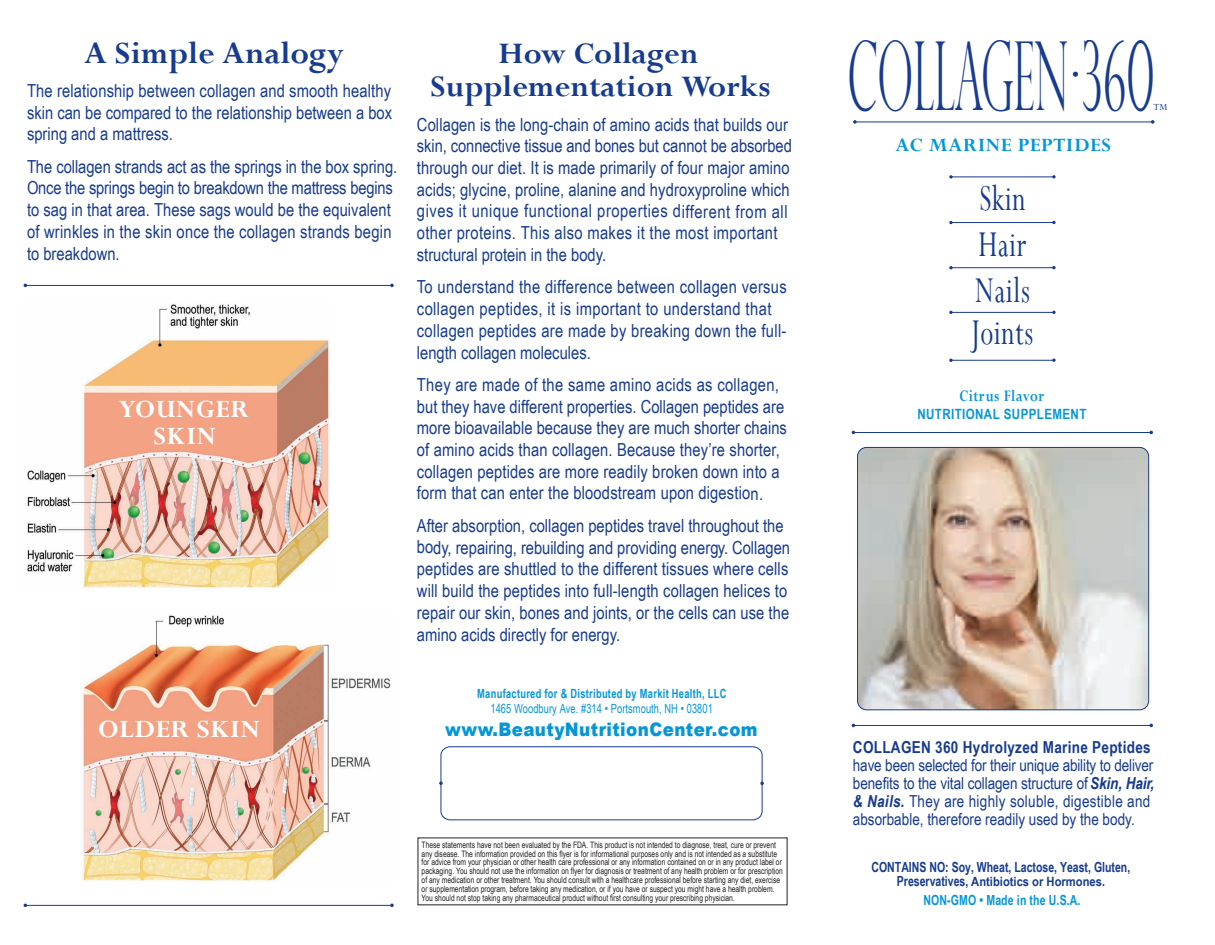
<style>
.page{position:relative;width:1215px;height:945px;background:#fff}
.page>*{position:absolute;margin:0;border:0;box-sizing:border-box;transform-origin:0 0}
.t1{font:300 95.4px "Perpetua Titling";color:#173b8e;scale:.44 1}
.t2{font:40.65px/45.6px "Perpetua";letter-spacing:.03em;color:#173b8e;text-align:justify;scale:.7 1}
.t3{font:700 34.5px "Perpetua";color:#173b8e}
.t4{font:700 33.3px/33px "Perpetua";color:#173b8e;text-align:center}
.t5{font:700 27.75px/27px "Perpetua";letter-spacing:.025em;color:#fff;text-align:center}
.t6{font:700 21px "Perpetua";letter-spacing:.035em;color:#0696d7}
.t7{font:900 18.75px "Arial";letter-spacing:.025em;color:#0696d7;scale:.89 1}
.t8{font:18px/21.8px "Arial Narrow";letter-spacing:.005em;color:#173b8e}
.t9{font:700 18px "Perpetua";letter-spacing:.04em;color:#0696d7;scale:.79 1}
.t10{font:16.5px/18px "Arial Narrow";letter-spacing:-.005em;color:#173b8e}
.t11{font:700 16.5px "Arial Narrow";letter-spacing:.02em;color:#173b8e}
.t12{font:700 14.1px "Arial Narrow";letter-spacing:.025em;color:#0696d7}
.t13{font:700 13.95px "Arial Narrow";color:#173b8e;scale:.92 1}
.t14{font:700 13.95px "Arial Narrow";letter-spacing:.01em;color:#0696d7;scale:.92 1}
.t15{font:700 12.75px "Arial Narrow";letter-spacing:.025em;color:#0696d7;scale:.89 1}
.t16{font:12.75px "Arial Narrow";letter-spacing:.005em;color:#0696d7;scale:.89 1}
.t17{font:700 12.75px "Arial Narrow";color:#173b8e;scale:1.07 1}
.t18{font:10.5px "Perpetua";color:#173b8e}
.t19{font:8.85px/8.9px "Arial Narrow";color:#231f20;scale:.93 1}
.s1{font-weight:700;font-style:italic}
.s2{font-size:13.95px}
</style>
<div class="page">
<svg style="left:853px;top:120px;width:302px;height:4px"></svg>
<svg style="left:24px;top:284px;width:370px;height:3px"></svg>
<svg style="left:24px;top:904px;width:370px;height:3px"></svg>
<svg style="left:852px;top:431px;width:301px;height:3px"></svg>
<svg style="left:852px;top:724px;width:301px;height:3px"></svg>
<svg style="left:949px;top:175px;width:107px;height:4px"></svg>
<svg style="left:949px;top:221px;width:107px;height:3px"></svg>
<svg style="left:949px;top:266px;width:107px;height:3px"></svg>
<svg style="left:949px;top:311px;width:107px;height:3px"></svg>
<svg style="left:949px;top:359px;width:107px;height:3px"></svg>
<svg style="left:1073px;top:72px;width:5px;height:5px"></svg>
<svg style="left:439px;top:746px;width:325px;height:74px"></svg>
<img style="left:27px;top:303px;width:302px;height:285px">
<img style="left:81px;top:614px;width:310px;height:268px">
<svg style="left:857px;top:447px;width:292px;height:263px;background:#c7bcb0"></svg>
<h3 class="t3" style="left:84px;top:31px;width:261px">A Simple Analogy</h3>
<p class="t8" style="left:27px;top:79px;width:367px;text-align:justify">The relationship between collagen and smooth healthy skin can be compared to the relationship between a box spring and a mattress.</p>
<p class="t8" style="left:27px;top:155px;width:372px">The collagen strands act as the springs in the box spring.<br>Once the springs begin to breakdown the mattress begins to sag in that area. These sags would be the equivalent of wrinkles in the skin once the collagen strands begin to breakdown.</p>
<h3 class="t5" style="left:119px;top:395px;width:131px">YOUNGER<br>SKIN</h3>
<h3 class="t5" style="left:98px;top:715px;width:163px">OLDER SKIN</h3>
<h3 class="t4" style="left:430px;top:36px;width:342px">How Collagen<br>Supplementation Works</h3>
<p class="t8" style="left:417px;top:113px;width:377px">Collagen is the long-chain of amino acids that builds our skin, connective tissue and bones but cannot be absorbed through our diet. It is made primarily of four major amino acids; glycine, proline, alanine and hydroxyproline which gives it unique functional properties different from all other proteins. This also makes it the most important structural protein in the body.</p>
<p class="t8" style="left:417px;top:275px;width:371px">To understand the difference between collagen versus collagen peptides, it is important to understand that collagen peptides are made by breaking down the full&shy;length collagen molecules.</p>
<p class="t8" style="left:417px;top:373px;width:372px">They are made of the same amino acids as collagen, but they have different properties. Collagen peptides are more bioavailable because they are much shorter chains of amino acids than collagen. Because they’re shorter, collagen peptides are more readily broken down into a form that can enter the bloodstream upon digestion.</p>
<p class="t8" style="left:417px;top:514px;width:375px">After absorption, collagen peptides travel throughout the body, repairing, rebuilding and providing energy. Collagen peptides are shuttled to the different tissues where cells will build the peptides into full-length collagen helices to repair our skin, bones and joints, or the cells can use the amino acids directly for energy.</p>
<p class="t15" style="left:477px;top:684px;width:281px">Manufactured for &amp; Distributed by Markit Health, LLC</p>
<p class="t16" style="left:490px;top:699px;width:252px">1465 Woodbury Ave. #314 • Portsmouth, NH • 03801</p>
<p class="t7" style="left:445px;top:715px;width:352px">www.BeautyNutritionCenter.com</p>
<p class="t19" style="left:422px;top:840px;width:390px">These statements have not been evaluated by the FDA. This product is not intended to diagnose, treat, cure or prevent any disease. The information provided on this flyer is for informational purposes only and is not intended as a substitute for advice from your physician or other health care professional or any information contained on or in any product label or packaging. You should not use the information on flyer for diagnosis or treatment of any health problem or for prescription of any medication or other treatment. You should consult with a healthcare professional before starting any diet, exercise or supplementation program, before taking any medication, or if you have or suspect you might have a health problem.<br>You should not stop taking any pharmaceutical product without first consulting your prescribing physician.</p>
<h1 class="t1" style="left:848px;top:18px;width:699px">COLLAGEN 360</h1>
<p class="t18" style="left:1154px;top:100px;width:15px">TM</p>
<p class="t6" style="left:895px;top:131px;width:217px">AC MARINE PEPTIDES</p>
<h2 class="t2" style="left:975px;top:175px;width:80px">Skin Hair Nails</h2>
<h2 class="t2" style="left:971px;top:308px;width:91px">Joints</h2>
<p class="t9" style="left:959px;top:384px;width:109px">Citrus Flavor</p>
<p class="t12" style="left:917px;top:403px;width:171px">NUTRITIONAL SUPPLEMENT</p>
<p class="t11" style="left:853px;top:735px;width:299px">COLLAGEN 360 Hydrolyzed Marine Peptides</p>
<p class="t10" style="left:853px;top:756px;width:303px">have been selected for their unique ability to deliver benefits to the vital collagen structure of<span class="s1">Skin, Hair, &amp; Nails.</span> They are highly soluble, digestible and absorbable, therefore readily used by the body.</p>
<p class="t13" style="left:872px;top:857px;width:283px">CONTAINS NO: Soy, Wheat, Lactose, Yeast, Gluten,</p>
<p class="t17" style="left:897px;top:871px;width:196px"><span class="s2">Preservatives,</span> Antibiotics or Hormones<span class="s2">.</span></p>
<p class="t14" style="left:924px;top:889px;width:172px">NON-GMO • Made in the U.S.A.</p>
</div>
